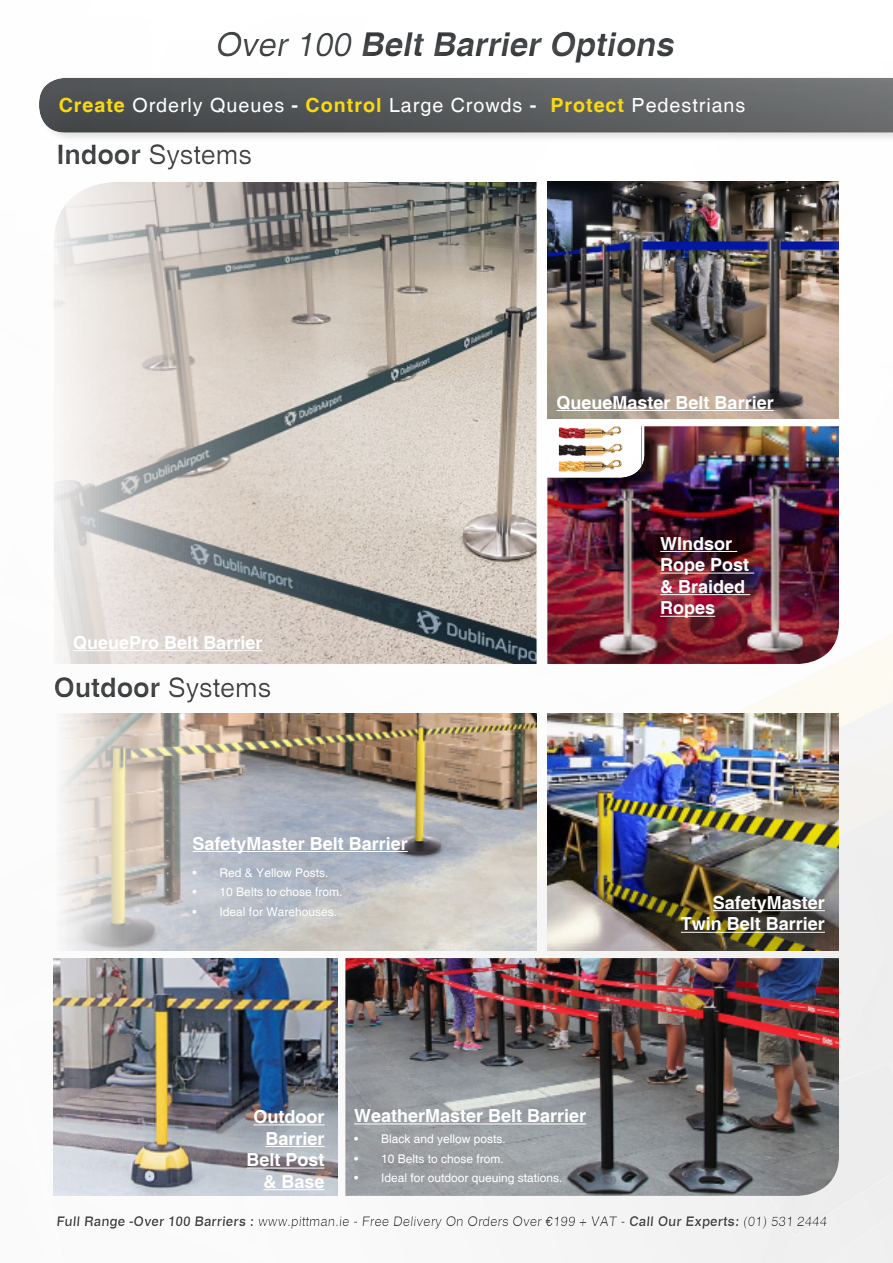
<style>
.page{position:relative;width:893px;height:1263px;background:#fff}
.page>*{position:absolute;margin:0;border:0;box-sizing:border-box;transform-origin:0 0}
.t1{font:italic 700 33px "Helvetica";color:#4b4e50}
.t2{font:700 27px "Helvetica";color:#4b4e50}
.t3{font:27px "Helvetica";color:#4b4e50}
.t4{font:19.5px "Helvetica";letter-spacing:.05em;color:#fff}
.t5{font:700 18px/21.6px "Helvetica";color:#fff;text-align:right}
.t6{font:13.5px "Helvetica";color:#4b4e50}
.t7{font:12px "Helvetica";color:#fff}
.s1{font-weight:400}
.s2{font-weight:700;color:#f8d912}
.s3{font-weight:700}
</style>
<div class="page">
<img style="left:216px;top:181px;width:677px;height:1082px">
<div style="left:38px;top:74px;width:855px;height:69px;background:#f2f2f2"></div>
<div style="left:26px;top:67px;width:867px;height:67px;background:#000;opacity:.75"></div>
<div style="left:43px;top:135px;width:223px;height:43px;background:#000;opacity:.5"></div>
<div style="left:40px;top:667px;width:245px;height:44px;background:#000;opacity:.5"></div>
<div style="left:202px;top:22px;width:486px;height:57px;background:#000;opacity:.5"></div>
<div style="left:43px;top:1205px;width:798px;height:36px;background:#f7f7f7"></div>
<img style="left:54px;top:182px;width:483px;height:482px">
<img style="left:58px;top:714px;width:479px;height:236px">
<img style="left:547px;top:426px;width:292px;height:238px">
<img style="left:345px;top:958px;width:494px;height:238px">
<img style="left:547px;top:182px;width:292px;height:236px">
<img style="left:547px;top:714px;width:292px;height:236px">
<img style="left:54px;top:958px;width:283px;height:238px">
<div style="left:549px;top:428px;width:114px;height:68px;background:#000;opacity:.74"></div>
<div style="left:534px;top:414px;width:124px;height:64px;background:#000;opacity:.01"></div>
<hr style="left:73px;top:650px;width:189px;height:1px;background:#fff">
<hr style="left:193px;top:851px;width:215px;height:1px;background:#fff">
<hr style="left:713px;top:910px;width:112px;height:1px;background:#fff">
<hr style="left:681px;top:932px;width:144px;height:1px;background:#fff">
<hr style="left:253px;top:1124px;width:71px;height:1px;background:#fff">
<hr style="left:265px;top:1146px;width:59px;height:1px;background:#fff">
<hr style="left:246px;top:1167px;width:78px;height:1px;background:#fff">
<hr style="left:263px;top:1189px;width:61px;height:1px;background:#fff">
<hr style="left:354px;top:1123px;width:232px;height:1px;background:#fff">
<hr style="left:557px;top:410px;width:217px;height:1px;background:#fff">
<hr style="left:660px;top:551px;width:77px;height:1px;background:#fff">
<hr style="left:660px;top:573px;width:94px;height:1px;background:#fff">
<hr style="left:660px;top:594px;width:90px;height:1px;background:#fff">
<hr style="left:660px;top:616px;width:55px;height:1px;background:#fff">
<h1 class="t1" style="left:215px;top:24px;width:468px"><span class="s1">Over 100</span> BeltBarrierOptions</h1>
<p class="t4" style="left:59px;top:94px;width:688px"><span class="s2">Create</span> Orderly Queues <span class="s3">-</span> <span class="s2">Control</span> Large Crowds <span class="s3">-</span> <span class="s2">Protect</span> Pedestrians</p>
<h2 class="t3" style="left:57px;top:139px;width:196px"><span class="s3">Indoor</span> Systems</h2>
<p class="t5" style="left:73px;top:633px;width:191px">QueuePro Belt Barrier</p>
<h2 class="t2" style="left:54px;top:671px;width:219px">Outdoor <span class="s1">Systems</span></h2>
<p class="t5" style="left:557px;top:392px;width:219px">QueueMaster Belt Barrier</p>
<p class="t5" style="left:660px;top:533px;width:91px;text-align:left">WIndsor<br>Rope Post &amp; Braided<br>Ropes</p>
<p class="t5" style="left:193px;top:833px;width:217px">SafetyMaster Belt Barrier</p>
<p class="t7" style="left:193px;top:865px;width:137px">• Red &amp; Yellow Posts.</p>
<p class="t7" style="left:193px;top:885px;width:151px">• 10 Belts to chose from.</p>
<p class="t7" style="left:193px;top:904px;width:146px">• Ideal for Warehouses.</p>
<p class="t5" style="left:681px;top:893px;width:146px">SafetyMaster<br>Twin Belt Barrier</p>
<p class="t5" style="left:246px;top:1107px;width:80px">Outdoor<br>Barrier<br>Belt Post &amp; Base</p>
<p class="t5" style="left:354px;top:1106px;width:234px">WeatherMaster Belt Barrier</p>
<p class="t7" style="left:354px;top:1132px;width:153px">• Black and yellow posts.</p>
<p class="t7" style="left:354px;top:1151px;width:151px">• 10 Belts to chose from.</p>
<p class="t7" style="left:354px;top:1171px;width:210px">• Ideal for outdoor queuing stations.</p>
<p class="t6" style="left:56px;top:1213px;width:774px"><span class="s3">Full Range -Over 100 Barriers :</span> www.pittman.ie - Free Delivery On Orders Over €199 + VAT - <span class="s3">Call Our Experts:</span> (01) 531 2444</p>
</div>
